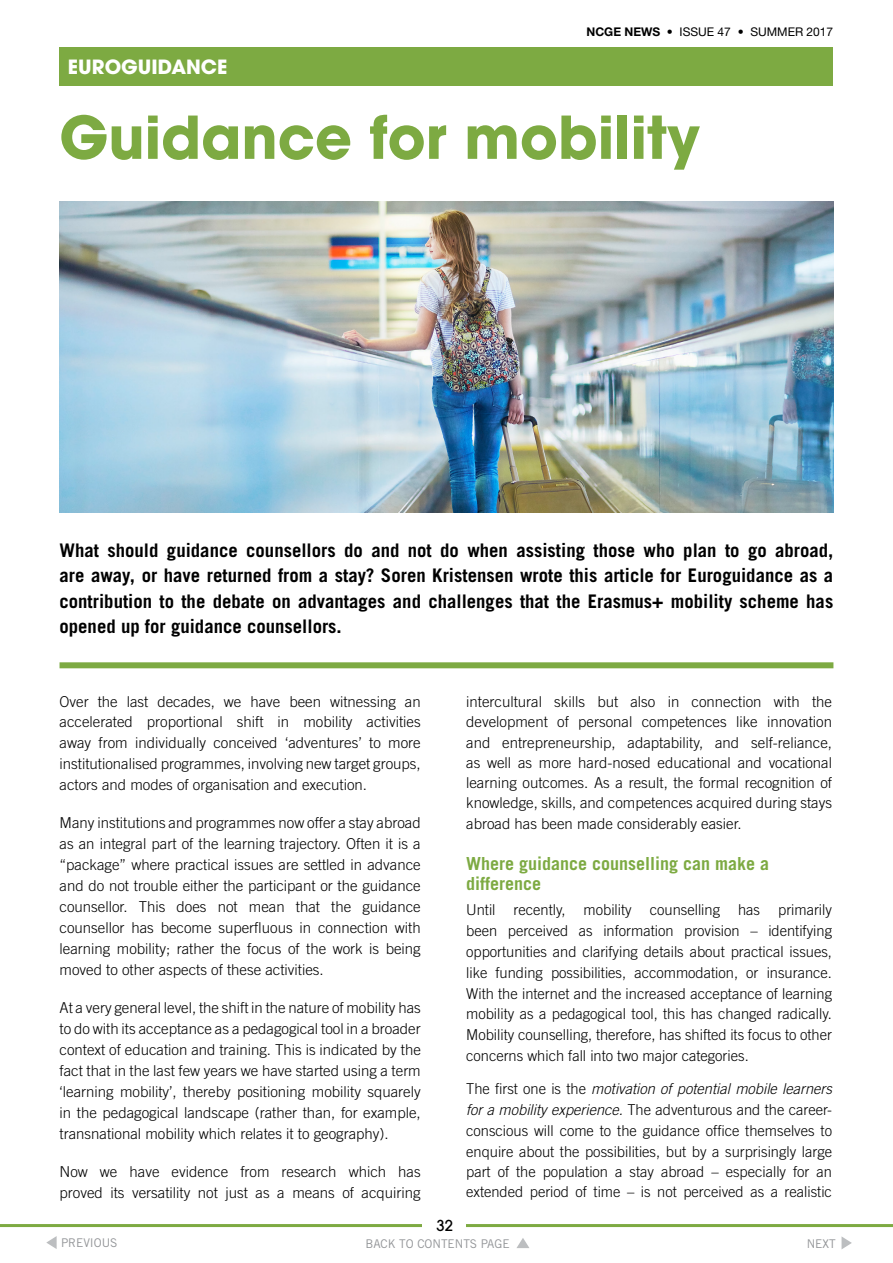
<style>
.page{position:relative;width:893px;height:1263px;background:#fff}
.page>*{position:absolute;margin:0;border:0;box-sizing:border-box;transform-origin:0 0}
.t1{font:700 58.5px "Avant Garde";color:#7daa42}
.t2{font:700 19.5px "Avant Garde";color:#fff}
.t3{font:700 18.75px/25.5px "Trade Gothic";color:#000;text-align:justify}
.t4{font:700 18px/20.2px "Trade Gothic";color:#7daa42}
.t5{font:300 15px/21px "Trade Gothic";color:#000;text-align:justify}
.t6{font:500 15px "Avant Garde";color:#000}
.t7{font:12px "Trade Gothic";letter-spacing:-.005em;color:#939598}
.t8{font:12px "Helvetica Neue";color:#000}
.s1{font-weight:700}
.s2{font-style:italic}
</style>
<div class="page">
<img style="left:60px;top:202px;width:773px;height:310px">
<div style="left:59px;top:47px;width:774px;height:39px;background:#7daa42"></div>
<div style="left:60px;top:662px;width:773px;height:6px;background:#7daa42"></div>
<hr style="left:0;top:1224px;width:893px;height:3px;background:#7daa42">
<div style="left:422px;top:1208px;width:44px;height:55px;background:#fff"></div>
<svg style="left:46px;top:1236px;width:11px;height:13px"></svg>
<svg style="left:841px;top:1236px;width:11px;height:13px"></svg>
<svg style="left:516px;top:1238px;width:13px;height:10px"></svg>
<h2 class="t2" style="left:68px;top:54px;width:161px">EUROGUIDANCE</h2>
<p class="t8" style="left:586px;top:25px;width:248px"><span class="s1">NCGE NEWS •</span> ISSUE 47 <span class="s1">•</span> SUMMER 2017</p>
<h1 class="t1" style="left:59px;top:99px;width:642px">Guidance for mobility</h1>
<p class="t3" style="left:60px;top:537px;width:775px">What should guidance counsellors do and not do when assisting those who plan to go abroad, are away, or have returned from a stay? Soren Kristensen wrote this article for Euroguidance as a contribution to the debate on advantages and challenges that the Erasmus+ mobility scheme has opened up for guidance counsellors.</p>
<p class="t5" style="left:60px;top:691px;width:363px">Over the last decades, we have been witnessing an accelerated proportional shift in mobility activities away from individually conceived ‘adventures’ to more institutionalised programmes, involving new target groups, actors and modes of organisation and execution.</p>
<p class="t5" style="left:60px;top:811px;width:363px">Many institutions and programmes now offer a stay abroad as an integral part of the learning trajectory. Often it is a “package” where practical issues are settled in advance and do not trouble either the participant or the guidance counsellor. This does not mean that the guidance counsellor has become superfluous in connection with learning mobility; rather the focus of the work is being moved to other aspects of these activities.</p>
<p class="t5" style="left:60px;top:997px;width:363px">At a very general level, the shift in the nature of mobility has to do with its acceptance as a pedagogical tool in a broader context of education and training. This is indicated by the fact that in the last few years we have started using a term ‘learning mobility’, thereby positioning mobility squarely in the pedagogical landscape (rather than, for example, transnational mobility which relates it to geography).</p>
<p class="t5" style="left:60px;top:1161px;width:363px">Now we have evidence from research which has proved its versatility not just as a means of acquiring</p>
<p class="t6" style="left:437px;top:1216px;width:18px">32</p>
<p class="t5" style="left:466px;top:691px;width:367px;line-height:20.2px">intercultural skills but also in connection with the development of personal competences like innovation and entrepreneurship, adaptability, and self-reliance, as well as more hard-nosed educational and vocational learning outcomes. As a result, the formal recognition of knowledge, skills, and competences acquired during stays abroad has been made considerably easier.</p>
<p class="t4" style="left:466px;top:853px;width:305px">Where guidance counselling can make a difference</p>
<p class="t5" style="left:466px;top:899px;width:367px">Until recently, mobility counselling has primarily been perceived as information provision – identifying opportunities and clarifying details about practical issues, like funding possibilities, accommodation, or insurance.<br>With the internet and the increased acceptance of learning mobility as a pedagogical tool, this has changed radically.<br>Mobility counselling, therefore, has shifted its focus to other concerns which fall into two major categories.</p>
<p class="t5" style="left:466px;top:1078px;width:367px">The first one is the <span class="s2">motivation of potential mobile learners for a mobility experience.</span> The adventurous and the career&shy;conscious will come to the guidance office themselves to enquire about the possibilities, but by a surprisingly large part of the population a stay abroad – especially for an extended period of time – is not perceived as a realistic</p>
<p class="t7" style="left:61px;top:1236px;width:58px">PREVIOUS</p>
<p class="t7" style="left:365px;top:1236px;width:146px">BACK TO CONTENTS PAGE</p>
<p class="t7" style="left:807px;top:1236px;width:30px">NEXT</p>
</div>
